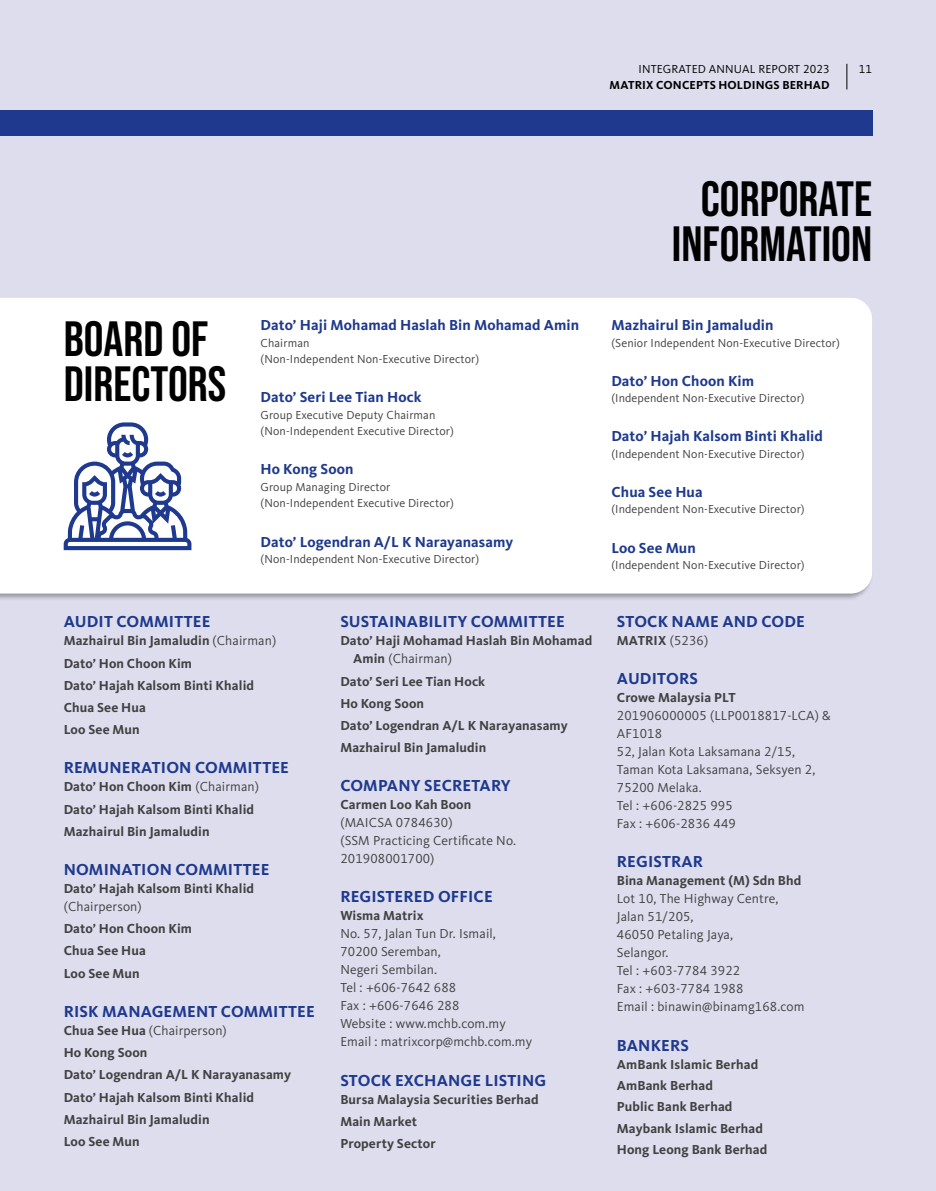
<style>
.page{position:relative;width:936px;height:1191px;background:#fff}
.page>*{position:absolute;margin:0;border:0;box-sizing:border-box;transform-origin:0 0}
.t1{font:49.5px/45px "Bebas Neue";color:#000;text-align:center}
.t2{font:700 16.5px "Kievit OT";letter-spacing:.01em;color:#1e398d}
.t3{font:700 15px "Kievit OT";letter-spacing:.01em;color:#1e398d}
.t4{font:700 13.5px/22.2px "Kievit OT";letter-spacing:.01em;color:#414042}
.t5{font:13.5px/18px "Kievit OT";letter-spacing:.01em;color:#414042}
.t6{font:12px/16.5px "Kievit OT";letter-spacing:.01em;color:#414042}
.t7{font:12px "Kievit OT";letter-spacing:.01em;color:#000}
.t8{font:700 12px "Kievit OT";letter-spacing:.01em;color:#000}
.s1{font-weight:400}
</style>
<div class="page">
<div style="left:0;top:0;width:935px;height:1191px;background:#dddded"></div>
<div style="left:0;top:297px;width:873px;height:304px;background:#000;opacity:.3"></div>
<div style="left:0;top:298px;width:872px;height:295px;background:#fff"></div>
<svg style="left:64px;top:422px;width:127px;height:128px;background:#b0bad7"></svg>
<svg style="left:846px;top:64px;width:1px;height:25px"></svg>
<div style="left:0;top:111px;width:872px;height:25px;background:#1e398d"></div>
<p class="t7" style="left:638px;top:62px;width:192px">INTEGRATED ANNUAL REPORT 2023</p>
<p class="t8" style="left:609px;top:78px;width:221px">MATRIX CONCEPTS HOLDINGS BERHAD</p>
<p class="t7" style="left:858px;top:62px;width:15px">11</p>
<h1 class="t1" style="left:672px;top:176px;width:202px">CORPORATE<br>INFORMATION</h1>
<h1 class="t1" style="left:64px;top:316px;width:164px;text-align:left">BOARD OF<br>DIRECTORS</h1>
<p class="t3" style="left:260px;top:317px;width:320px">Dato’ Haji Mohamad Haslah Bin Mohamad Amin</p>
<p class="t6" style="left:260px;top:335px;width:220px">Chairman<br>(Non-Independent Non-Executive Director)</p>
<p class="t3" style="left:260px;top:389px;width:162px">Dato’ Seri Lee Tian Hock</p>
<p class="t6" style="left:260px;top:407px;width:195px">Group Executive Deputy Chairman (Non-Independent Executive Director)</p>
<p class="t3" style="left:260px;top:461px;width:94px">Ho Kong Soon</p>
<p class="t6" style="left:260px;top:479px;width:195px">Group Managing Director (Non-Independent Executive Director)</p>
<p class="t3" style="left:260px;top:533px;width:254px">Dato’ Logendran A/L K Narayanasamy</p>
<p class="t6" style="left:260px;top:551px;width:220px">(Non-Independent Non-Executive Director)</p>
<p class="t2" style="left:64px;top:612px;width:148px">AUDIT COMMITTEE</p>
<p class="t4" style="left:64px;top:630px;width:214px">Mazhairul Bin Jamaludin <span class="s1">(Chairman)<br></span>Dato’ Hon Choon Kim<br>Dato’ Hajah Kalsom Binti Khalid<br>Chua See Hua<br>Loo See Mun</p>
<p class="t2" style="left:64px;top:758px;width:227px">REMUNERATION COMMITTEE</p>
<p class="t4" style="left:64px;top:776px;width:197px">Dato’ Hon Choon Kim <span class="s1">(Chairman)<br></span>Dato’ Hajah Kalsom Binti Khalid<br>Mazhairul Bin Jamaludin</p>
<p class="t2" style="left:64px;top:859px;width:207px">NOMINATION COMMITTEE</p>
<p class="t4" style="left:64px;top:877px;width:192px">Dato’ Hajah Kalsom Binti Khalid</p>
<p class="t5" style="left:64px;top:897px;width:80px">(Chairperson)</p>
<p class="t4" style="left:64px;top:917px;width:130px">Dato’ Hon Choon Kim<br>Chua See Hua<br>Loo See Mun</p>
<p class="t2" style="left:64px;top:1001px;width:253px">RISK MANAGEMENT COMMITTEE</p>
<p class="t4" style="left:64px;top:1019px;width:229px">Chua See Hua <span class="s1">(Chairperson)<br></span>Ho Kong Soon<br>Dato’ Logendran A/L K Narayanasamy<br>Dato’ Hajah Kalsom Binti Khalid<br>Mazhairul Bin Jamaludin<br>Loo See Mun</p>
<p class="t2" style="left:340px;top:612px;width:226px">SUSTAINABILITY COMMITTEE</p>
<p class="t4" style="left:353px;top:632px;width:241px;line-height:18px;text-indent:-13px">Dato’ Haji Mohamad Haslah Bin Mohamad<br>Amin <span class="s1">(Chairman)</span></p>
<p class="t4" style="left:340px;top:670px;width:229px">Dato’ Seri Lee Tian Hock<br>Ho Kong Soon<br>Dato’ Logendran A/L K Narayanasamy<br>Mazhairul Bin Jamaludin</p>
<p class="t2" style="left:340px;top:776px;width:172px">COMPANY SECRETARY</p>
<p class="t4" style="left:340px;top:794px;width:132px">Carmen Loo Kah Boon</p>
<p class="t5" style="left:340px;top:814px;width:177px">(MAICSA 0784630)<br>(SSM Practicing Certificate No.<br>201908001700)</p>
<p class="t2" style="left:340px;top:887px;width:154px">REGISTERED OFFICE</p>
<p class="t4" style="left:340px;top:905px;width:85px">Wisma Matrix</p>
<p class="t5" style="left:340px;top:925px;width:193px">No. 57, Jalan Tun Dr. Ismail,<br>70200 Seremban,<br>Negeri Sembilan.<br>Tel : +606-7642 688<br>Fax : +606-7646 288<br>Website : www.mchb.com.my<br>Email : matrixcorp@mchb.com.my</p>
<p class="t2" style="left:340px;top:1070px;width:207px">STOCK EXCHANGE LISTING</p>
<p class="t4" style="left:340px;top:1088px;width:200px">Bursa Malaysia Securities Berhad<br>Main Market<br>Property Sector</p>
<p class="t3" style="left:611px;top:317px;width:164px">Mazhairul Bin Jamaludin</p>
<p class="t6" style="left:611px;top:335px;width:230px">(Senior Independent Non-Executive Director)</p>
<p class="t3" style="left:611px;top:372px;width:144px">Dato’ Hon Choon Kim</p>
<p class="t6" style="left:611px;top:390px;width:195px">(Independent Non-Executive Director)</p>
<p class="t3" style="left:611px;top:428px;width:213px">Dato’ Hajah Kalsom Binti Khalid</p>
<p class="t6" style="left:611px;top:446px;width:195px">(Independent Non-Executive Director)</p>
<p class="t3" style="left:611px;top:483px;width:93px">Chua See Hua</p>
<p class="t6" style="left:611px;top:501px;width:195px">(Independent Non-Executive Director)</p>
<p class="t3" style="left:611px;top:539px;width:86px">Loo See Mun</p>
<p class="t6" style="left:611px;top:557px;width:195px">(Independent Non-Executive Director)</p>
<p class="t2" style="left:617px;top:612px;width:190px">STOCK NAME AND CODE</p>
<p class="t4" style="left:617px;top:630px;width:93px">MATRIX <span class="s1">(5236)</span></p>
<p class="t2" style="left:617px;top:669px;width:83px">AUDITORS</p>
<p class="t4" style="left:617px;top:687px;width:120px">Crowe Malaysia PLT</p>
<p class="t5" style="left:617px;top:707px;width:215px">201906000005 (LLP0018817-LCA) &amp;<br>AF1018<br>52, Jalan Kota Laksamana 2/15,<br>Taman Kota Laksamana, Seksyen 2,<br>75200 Melaka.<br>Tel : +606-2825 995<br>Fax : +606-2836 449</p>
<p class="t2" style="left:617px;top:852px;width:88px">REGISTRAR</p>
<p class="t4" style="left:617px;top:870px;width:186px">Bina Management (M) Sdn Bhd</p>
<p class="t5" style="left:617px;top:890px;width:189px">Lot 10, The Highway Centre,<br>Jalan 51/205,<br>46050 Petaling Jaya,<br>Selangor.<br>Tel : +603-7784 3922<br>Fax : +603-7784 1988<br>Email : binawin@binamg168.com</p>
<p class="t2" style="left:617px;top:1035px;width:74px">BANKERS</p>
<p class="t4" style="left:617px;top:1053px;width:152px;line-height:21.5px">AmBank Islamic Berhad<br>AmBank Berhad<br>Public Bank Berhad<br>Maybank Islamic Berhad<br>Hong Leong Bank Berhad</p>
</div>
